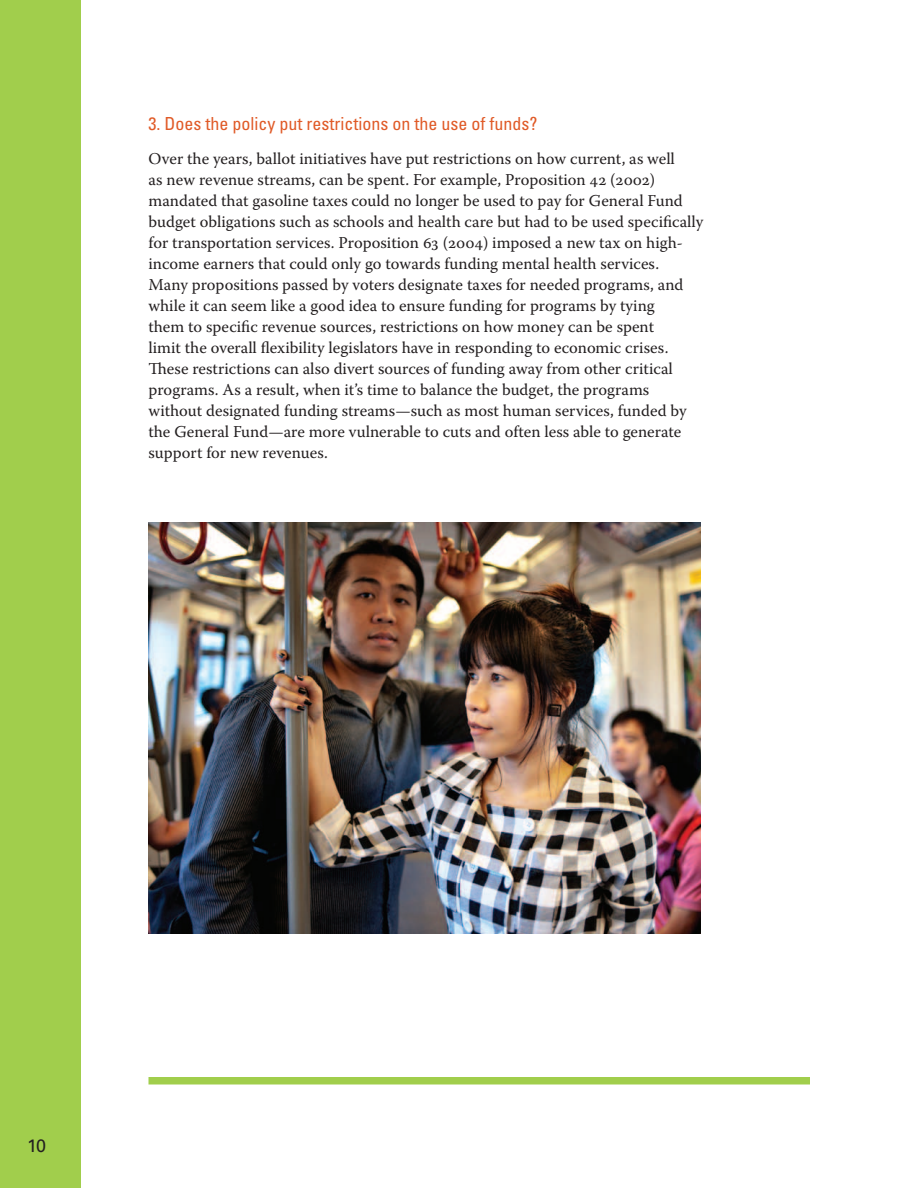
<style>
.page{position:relative;width:918px;height:1188px;background:#fff}
.page>*{position:absolute;margin:0;border:0;box-sizing:border-box;transform-origin:0 0}
.t1{font:condensed 18px "Univers LT Std";color:#e05a27}
.t2{font:18px "Univers LT Std";color:#231f20}
.t3{font:16.5px/21px "Warnock Pro";color:#231f20}
</style>
<div class="page">
<div style="left:0;top:0;width:81px;height:1188px;background:#a1ce4c"></div>
<div style="left:148px;top:1077px;width:662px;height:7px;background:#a1ce4c"></div>
<img style="left:149px;top:522px;width:551px;height:411px">
<p class="t1" style="left:148px;top:112px;width:390px">3. Does the policy put restrictions on the use of funds?</p>
<p class="t3" style="left:148px;top:148px;width:556px">Over the years, ballot initiatives have put restrictions on how current, as well<br>as new revenue streams, can be spent. For example, Proposition 42 (2002) mandated that gasoline taxes could no longer be used to pay for General Fund budget obligations such as schools and health care but had to be used specifically for transportation services. Proposition 63 (2004) imposed a new tax on high&shy;income earners that could only go towards funding mental health services.<br>Many propositions passed by voters designate taxes for needed programs, and while it can seem like a good idea to ensure funding for programs by tying<br>them to specific revenue sources, restrictions on how money can be spent<br>limit the overall flexibility legislators have in responding to economic crises.<br>These restrictions can also divert sources of funding away from other critical programs. As a result, when it’s time to balance the budget, the programs without designated funding streams—such as most human services, funded by the General Fund—are more vulnerable to cuts and often less able to generate support for new revenues.</p>
<p class="t2" style="left:27px;top:1135px;width:21px">10</p>
</div>
